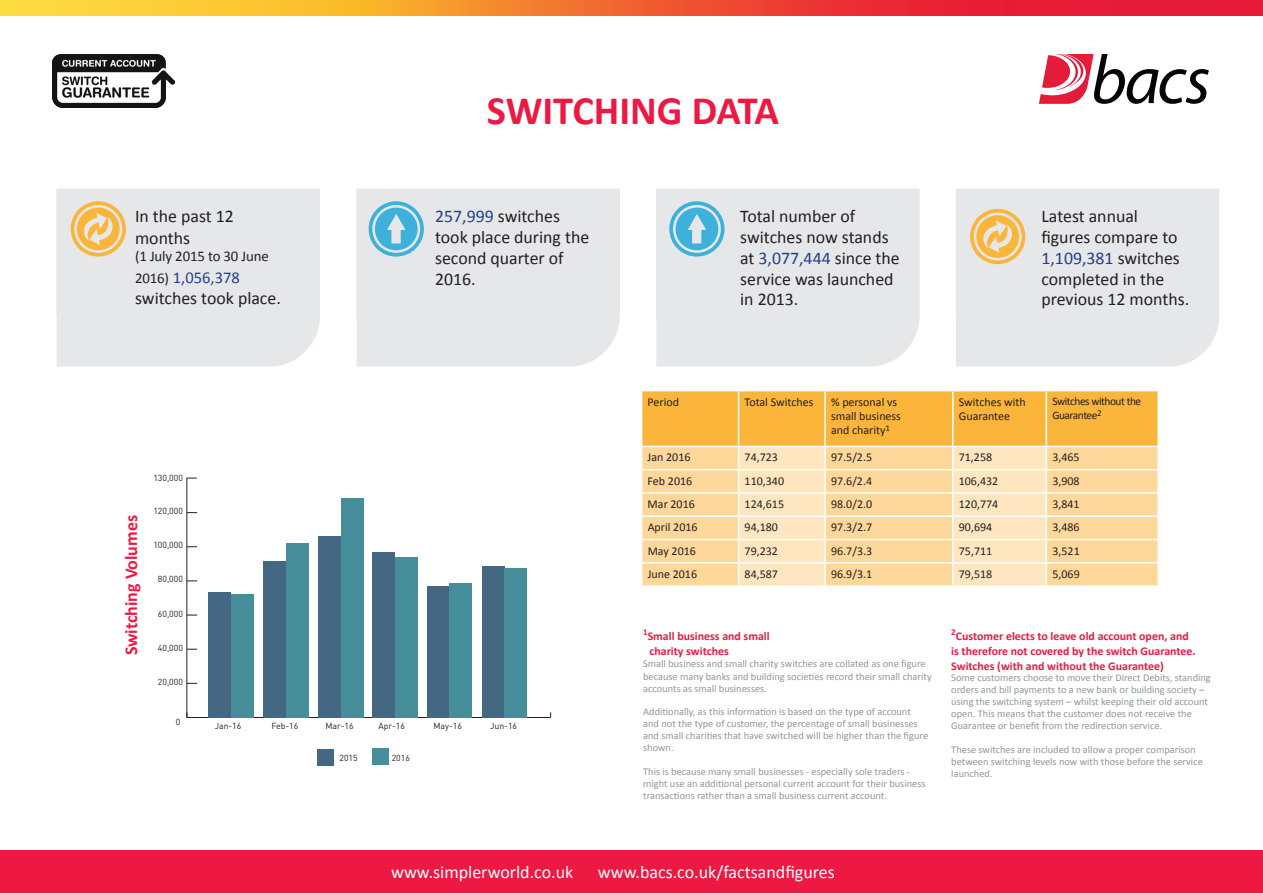
<style>
.page{position:relative;width:1263px;height:893px;background:#fff}
.page>*{position:absolute;margin:0;border:0;box-sizing:border-box;transform-origin:0 0}
.t1{font:700 40.5px "Calibri";color:#ed1943}
.t2{font:18px "Calibri";color:#fff}
.t3{font:700 18px "Calibri";color:#ed1943}
.t4{font:17.85px/20.9px "Calibri";color:#231f20}
.t5{font:16.5px "Calibri";color:#253f8e}
.t6{font:14.85px "Calibri";letter-spacing:-.01em;color:#231f20}
.t7{font:12px/14.4px "Calibri";color:#231f20}
.t8{font:700 11.85px/14.9px "Calibri";color:#ed1943}
.t9{font:11.4px/13.6px "Calibri";letter-spacing:-.04em;color:#231f20}
.t10{font:10.35px/11.9px "Calibri";color:#939598}
.t11{font:8.7px "DIN";color:#231f20}
.s1{font-size:14.85px;color:#231f20}
.s2{color:#253f8e}
</style>
<div class="page">
<svg style="left:641px;top:391px;width:517px;height:195px;background:#fdd38d"></svg>
<hr style="left:825px;top:585px;width:128px;height:2px;background:#fff">
<hr style="left:1046px;top:446px;width:113px;height:1px;background:#fff">
<hr style="left:1045px;top:447px;width:2px;height:22px;background:#fff">
<hr style="left:1157px;top:447px;width:2px;height:22px;background:#fff">
<hr style="left:1046px;top:469px;width:113px;height:1px;background:#fff">
<hr style="left:1045px;top:470px;width:2px;height:22px;background:#fff">
<hr style="left:1157px;top:470px;width:2px;height:22px;background:#fff">
<hr style="left:1046px;top:492px;width:113px;height:2px;background:#fff">
<hr style="left:1045px;top:494px;width:2px;height:21px;background:#fff">
<hr style="left:1157px;top:494px;width:2px;height:21px;background:#fff">
<hr style="left:1046px;top:515px;width:113px;height:2px;background:#fff">
<hr style="left:1045px;top:517px;width:2px;height:22px;background:#fff">
<hr style="left:1157px;top:517px;width:2px;height:22px;background:#fff">
<hr style="left:1046px;top:539px;width:113px;height:1px;background:#fff">
<hr style="left:1045px;top:540px;width:2px;height:22px;background:#fff">
<hr style="left:1157px;top:540px;width:2px;height:22px;background:#fff">
<hr style="left:1046px;top:562px;width:113px;height:2px;background:#fff">
<hr style="left:1045px;top:564px;width:2px;height:21px;background:#fff">
<hr style="left:1157px;top:564px;width:2px;height:21px;background:#fff">
<hr style="left:1046px;top:585px;width:113px;height:2px;background:#fff">
<svg style="left:0;top:0;width:1263px;height:15px;background:#f06e34"></svg>
<div style="left:0;top:850px;width:1263px;height:43px;background:#ed1943"></div>
<hr style="left:187px;top:717px;width:364px;height:1px;background:#231f20">
<div style="left:317px;top:749px;width:17px;height:17px;background:#446783"></div>
<div style="left:373px;top:749px;width:16px;height:16px;background:#468e9a"></div>
<div style="left:208px;top:592px;width:23px;height:126px;background:#446783"></div>
<div style="left:231px;top:595px;width:23px;height:123px;background:#468e9a"></div>
<div style="left:263px;top:562px;width:23px;height:156px;background:#446783"></div>
<div style="left:286px;top:543px;width:23px;height:175px;background:#468e9a"></div>
<div style="left:318px;top:536px;width:23px;height:182px;background:#446783"></div>
<div style="left:341px;top:498px;width:23px;height:220px;background:#468e9a"></div>
<hr style="left:186px;top:478px;width:1px;height:239px;background:#231f20">
<div style="left:372px;top:552px;width:23px;height:166px;background:#446783"></div>
<div style="left:395px;top:557px;width:22px;height:161px;background:#468e9a"></div>
<div style="left:427px;top:586px;width:23px;height:132px;background:#446783"></div>
<div style="left:450px;top:584px;width:22px;height:134px;background:#468e9a"></div>
<div style="left:482px;top:567px;width:22px;height:151px;background:#446783"></div>
<div style="left:504px;top:569px;width:23px;height:149px;background:#468e9a"></div>
<svg style="left:1039px;top:54px;width:170px;height:50px"></svg>
<img style="left:53px;top:54px;width:122px;height:53px">
<div style="left:56px;top:189px;width:264px;height:178px;background:#e6e7e9"></div>
<svg style="left:71px;top:201px;width:55px;height:56px;background:#f1cc8c"></svg>
<div style="left:656px;top:189px;width:264px;height:178px;background:#e6e7e9"></div>
<svg style="left:669px;top:201px;width:56px;height:56px;background:#87c8e1"></svg>
<div style="left:356px;top:189px;width:264px;height:178px;background:#e6e7e9"></div>
<svg style="left:368px;top:201px;width:56px;height:56px;background:#87c8e1"></svg>
<div style="left:956px;top:189px;width:263px;height:178px;background:#e6e7e9"></div>
<svg style="left:970px;top:209px;width:55px;height:55px;background:#f1cb8a"></svg>
<h3 class="t4" style="left:135px;top:206px;width:100px;line-height:21.5px">In the past 12 months</h3>
<h3 class="t6" style="left:135px;top:247px;width:135px">(1 July 2015 to 30 June</h3>
<h3 class="t5" style="left:135px;top:267px;width:106px"><span class="s1">2016)</span> 1,056,378</h3>
<h3 class="t4" style="left:135px;top:288px;width:147px">switches took place.</h3>
<h1 class="t1" style="left:487px;top:85px;width:294px">SWITCHING DATA</h1>
<h3 class="t4" style="left:740px;top:206px;width:161px">Total number of switches now stands at <span class="s2">3,077,444</span> since the service was launched in 2013.</h3>
<h3 class="t4" style="left:435px;top:206px;width:156px"><span class="s2">257,999</span> switches took place during the second quarter of<br>2016.</h3>
<h3 class="t4" style="left:1041px;top:206px;width:149px">Latest annual figures compare to<br><span class="s2">1,109,381</span> switches completed in the previous 12 months.</h3>
<h2 class="t3" style="left:120px;top:655px;width:142px;rotate:-90deg">Switching Volumes</h2>
<p class="t11" style="left:153px;top:473px;width:31px">130,000</p>
<p class="t11" style="left:153px;top:505px;width:31px">120,000</p>
<p class="t11" style="left:153px;top:540px;width:31px">100,000</p>
<p class="t11" style="left:158px;top:574px;width:27px">80,000</p>
<p class="t11" style="left:158px;top:608px;width:27px">60,000</p>
<p class="t11" style="left:158px;top:642px;width:27px">40,000</p>
<p class="t11" style="left:158px;top:676px;width:27px">20,000</p>
<p class="t11" style="left:176px;top:716px;width:6px">0</p>
<p class="t11" style="left:215px;top:720px;width:28px">Jan-16</p>
<p class="t11" style="left:271px;top:720px;width:28px">Feb-16</p>
<p class="t11" style="left:325px;top:720px;width:30px">Mar-16</p>
<p class="t11" style="left:378px;top:720px;width:28px">Apr-16</p>
<p class="t11" style="left:433px;top:720px;width:30px">May-16</p>
<p class="t11" style="left:490px;top:720px;width:29px">Jun-16</p>
<p class="t11" style="left:339px;top:752px;width:20px">2015</p>
<p class="t11" style="left:392px;top:752px;width:20px">2016</p>
<p class="t7" style="left:648px;top:394px;width:33px">Period</p>
<p class="t7" style="left:745px;top:394px;width:70px">Total Switches</p>
<p class="t7" style="left:831px;top:394px;width:71px">% personal vs small business and charity<sup>1</sup></p>
<p class="t7" style="left:959px;top:394px;width:69px">Switches with<br>Guarantee</p>
<p class="t9" style="left:1052px;top:395px;width:90px">Switches without the<br>Guarantee<sup>2</sup></p>
<p class="t7" style="left:648px;top:450px;width:44px">Jan 2016</p>
<p class="t7" style="left:745px;top:450px;width:35px">74,723</p>
<p class="t7" style="left:831px;top:450px;width:43px">97.5/2.5</p>
<p class="t7" style="left:959px;top:450px;width:35px">71,258</p>
<p class="t7" style="left:1052px;top:450px;width:29px">3,465</p>
<p class="t7" style="left:648px;top:474px;width:46px">Feb 2016</p>
<p class="t7" style="left:745px;top:474px;width:41px">110,340</p>
<p class="t7" style="left:831px;top:474px;width:43px">97.6/2.4</p>
<p class="t7" style="left:959px;top:474px;width:41px">106,432</p>
<p class="t7" style="left:1052px;top:474px;width:29px">3,908</p>
<p class="t7" style="left:648px;top:497px;width:49px">Mar 2016</p>
<p class="t7" style="left:745px;top:497px;width:41px">124,615</p>
<p class="t7" style="left:831px;top:497px;width:43px">98.0/2.0</p>
<p class="t7" style="left:959px;top:497px;width:41px">120,774</p>
<p class="t7" style="left:1052px;top:497px;width:29px">3,841</p>
<p class="t7" style="left:648px;top:520px;width:51px">April 2016</p>
<p class="t7" style="left:745px;top:520px;width:35px">94,180</p>
<p class="t7" style="left:831px;top:520px;width:43px">97.3/2.7</p>
<p class="t7" style="left:959px;top:520px;width:35px">90,694</p>
<p class="t7" style="left:1052px;top:520px;width:29px">3,486</p>
<p class="t7" style="left:648px;top:543px;width:50px">May 2016</p>
<p class="t7" style="left:745px;top:543px;width:35px">79,232</p>
<p class="t7" style="left:831px;top:543px;width:43px">96.7/3.3</p>
<p class="t7" style="left:959px;top:543px;width:35px">75,711</p>
<p class="t7" style="left:1052px;top:543px;width:29px">3,521</p>
<p class="t7" style="left:648px;top:567px;width:51px">June 2016</p>
<p class="t7" style="left:745px;top:567px;width:35px">84,587</p>
<p class="t7" style="left:831px;top:567px;width:43px">96.9/3.1</p>
<p class="t7" style="left:959px;top:567px;width:35px">79,518</p>
<p class="t7" style="left:1052px;top:567px;width:29px">5,069</p>
<p class="t8" style="left:649px;top:628px;width:122px;text-indent:-6px"><sup>1</sup>Small business and small charity switches</p>
<p class="t10" style="left:643px;top:658px;width:290px">Small business and small charity switches are collated as one figure because many banks and building societies record their small charity accounts as small businesses.</p>
<p class="t10" style="left:643px;top:706px;width:286px">Additionally, as this information is based on the type of account and not the type of customer, the percentage of small businesses and small charities that have switched will be higher than the figure shown.</p>
<p class="t10" style="left:643px;top:765px;width:284px">This is because many small businesses - especially sole traders - might use an additional personal current account for their business transactions rather than a small business current account.</p>
<p class="t8" style="left:951px;top:628px;width:246px"><sup>2</sup>Customer elects to leave old account open, and is therefore not covered by the switch Guarantee.<br>Switches (with and without the Guarantee)</p>
<p class="t10" style="left:951px;top:672px;width:261px">Some customers choose to move their Direct Debits, standing orders and bill payments to a new bank or building society – using the switching system – whilst keeping their old account open. This means that the customer does not receive the Guarantee or benefit from the redirection service.</p>
<p class="t10" style="left:951px;top:743px;width:253px">These switches are included to allow a proper comparison between switching levels now with those before the service launched.</p>
<h2 class="t2" style="left:391px;top:861px;width:184px">www.simplerworld.co.uk</h2>
<h2 class="t2" style="left:598px;top:861px;width:238px">www.bacs.co.uk/factsandfigures</h2>
</div>
